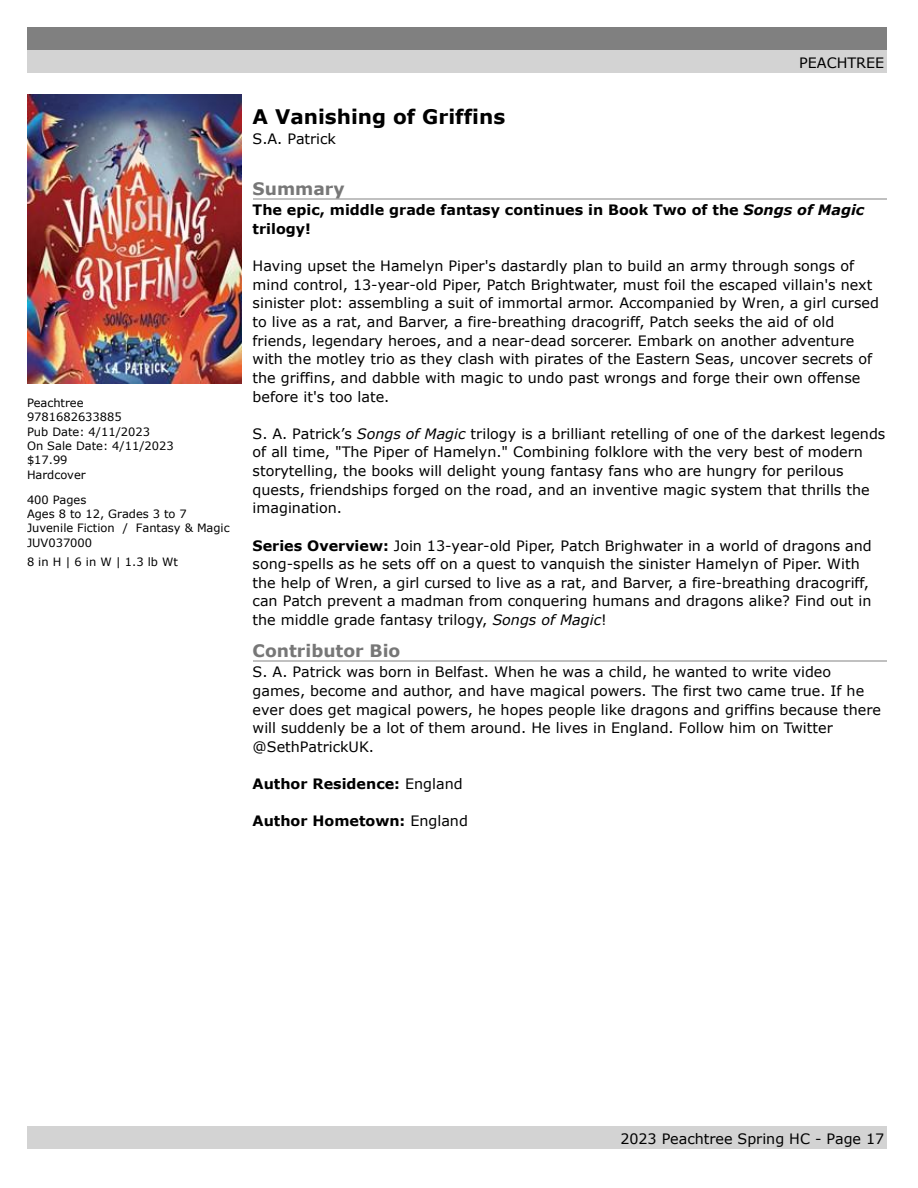
<style>
.page{position:relative;width:918px;height:1188px;background:#fff}
.page>*{position:absolute;margin:0;border:0;box-sizing:border-box;transform-origin:0 0}
.t1{font:700 20.1px "Verdana";color:#000}
.t2{font:700 17.25px "Verdana";color:#777}
.t3{font:14.25px/18.6px "Verdana";color:#000}
.t4{font:700 14.25px/18.6px "Verdana";color:#000}
.t5{font:11.4px/14.4px "Verdana";color:#000}
.s1{font-style:italic}
.s2{font-weight:700}
.s3{font-weight:400}
</style>
<div class="page">
<div style="left:27px;top:27px;width:859px;height:23px;background:#808080"></div>
<div style="left:27px;top:50px;width:859px;height:23px;background:#d3d3d3"></div>
<div style="left:27px;top:1126px;width:859px;height:23px;background:#d3d3d3"></div>
<img style="left:27px;top:94px;width:215px;height:289px">
<hr style="left:253px;top:198px;width:633px;height:2px;background:#c0c0c0">
<hr style="left:253px;top:660px;width:633px;height:2px;background:#c0c0c0">
<p class="t5" style="left:27px;top:395px;width:148px">Peachtree<br>9781682633885<br>Pub Date: 4/11/2023<br>On Sale Date: 4/11/2023 $17.99<br>Hardcover</p>
<p class="t5" style="left:27px;top:492px;width:204px">400 Pages<br>Ages 8 to 12, Grades 3 to 7<br>Juvenile Fiction / Fantasy &amp; Magic<br>JUV037000</p>
<p class="t5" style="left:27px;top:555px;width:152px">8 in H | 6 in W | 1.3 lb Wt</p>
<p class="t3" style="left:799px;top:53px;width:87px">PEACHTREE</p>
<h1 class="t1" style="left:253px;top:104px;width:254px">A Vanishing of Griffins</h1>
<p class="t3" style="left:253px;top:130px;width:85px">S.A. Patrick</p>
<p class="t2" style="left:253px;top:178px;width:94px">Summary</p>
<p class="t4" style="left:253px;top:200px;width:613px">The epic, middle grade fantasy continues in Book Two of the <span class="s1">Songs of Magic </span>trilogy!</p>
<p class="t3" style="left:253px;top:256px;width:628px">Having upset the Hamelyn Piper's dastardly plan to build an army through songs of mind control, 13-year-old Piper, Patch Brightwater, must foil the escaped villain's next sinister plot: assembling a suit of immortal armor. Accompanied by Wren, a girl cursed to live as a rat, and Barver, a fire-breathing dracogriff, Patch seeks the aid of old friends, legendary heroes, and a near-dead sorcerer. Embark on another adventure with the motley trio as they clash with pirates of the Eastern Seas, uncover secrets of the griffins, and dabble with magic to undo past wrongs and forge their own offense before it's too late.</p>
<p class="t3" style="left:253px;top:424px;width:634px">S. A. Patrick’s <span class="s1">Songs of Magic</span> trilogy is a brilliant retelling of one of the darkest legends of all time, "The Piper of Hamelyn." Combining folklore with the very best of modern storytelling, the books will delight young fantasy fans who are hungry for perilous quests, friendships forged on the road, and an inventive magic system that thrills the imagination.</p>
<p class="t3" style="left:253px;top:536px;width:621px"><span class="s2">Series Overview:</span> Join 13-year-old Piper, Patch Brighwater in a world of dragons and song-spells as he sets off on a quest to vanquish the sinister Hamelyn of Piper. With the help of Wren, a girl cursed to live as a rat, and Barver, a fire-breathing dracogriff, can Patch prevent a madman from conquering humans and dragons alike? Find out in the middle grade fantasy trilogy, <span class="s1">Songs of Magic</span>!</p>
<p class="t2" style="left:253px;top:640px;width:149px">Contributor Bio</p>
<p class="t3" style="left:253px;top:662px;width:630px">S. A. Patrick was born in Belfast. When he was a child, he wanted to write video games, become and author, and have magical powers. The first two came true. If he ever does get magical powers, he hopes people like dragons and griffins because there will suddenly be a lot of them around. He lives in England. Follow him on Twitter @SethPatrickUK.</p>
<p class="t4" style="left:253px;top:774px;width:212px">Author Residence: <span class="s3">England</span></p>
<p class="t4" style="left:253px;top:811px;width:217px">Author Hometown: <span class="s3">England</span></p>
<p class="t3" style="left:620px;top:1129px;width:265px">2023 Peachtree Spring HC - Page 17</p>
</div>
